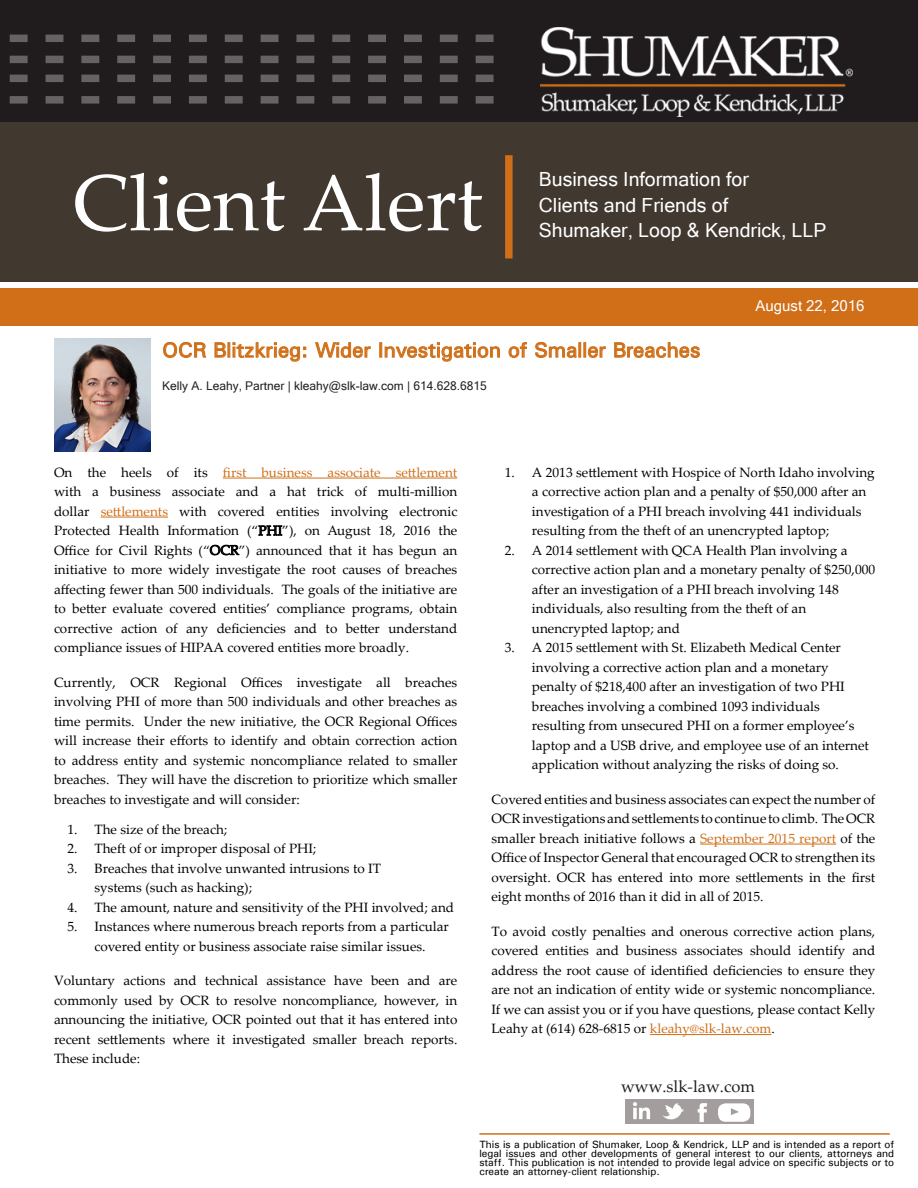
<style>
.page{position:relative;width:918px;height:1188px;background:#fff}
.page>*{position:absolute;margin:0;border:0;box-sizing:border-box;transform-origin:0 0}
.t1{font:79.5px "Palatino Linotype";color:#fff}
.t2{font:21px "Univers";color:#d06f18}
.t3{font:19.5px "Microsoft Sans Serif";color:#fff}
.t4{font:16.5px "Palatino Linotype";color:#231f20}
.t5{font:15px "Microsoft Sans Serif";color:#fff}
.t6{font:13.5px/19.5px "Palatino Linotype";color:#000;text-align:justify}
.t7{font:12px "Microsoft Sans Serif";color:#231f20}
.t8{font:10.5px/9px "Univers";color:#000;text-align:justify}
.s1{color:#d06f18}
</style>
<div class="page">
<div style="left:0;top:0;width:918px;height:130px;background:#201c1d"></div>
<div style="left:0;top:122px;width:918px;height:160px;background:#413830"></div>
<img style="left:540px;top:27px;width:312px;height:90px">
<svg style="left:10px;top:35px;width:484px;height:7px"></svg>
<svg style="left:10px;top:56px;width:484px;height:7px"></svg>
<svg style="left:10px;top:75px;width:484px;height:7px"></svg>
<svg style="left:10px;top:96px;width:484px;height:8px"></svg>
<svg style="left:163px;top:342px;width:44px;height:16px"></svg>
<svg style="left:214px;top:342px;width:92px;height:20px"></svg>
<svg style="left:315px;top:342px;width:56px;height:16px"></svg>
<svg style="left:384px;top:342px;width:116px;height:20px"></svg>
<svg style="left:508px;top:342px;width:19px;height:16px"></svg>
<svg style="left:535px;top:342px;width:42px;height:16px"></svg>
<div style="left:578px;top:342px;width:3px;height:16px;border:1px solid #d06f18"></div>
<div style="left:583px;top:342px;width:3px;height:16px;border:1px solid #d06f18"></div>
<svg style="left:588px;top:346px;width:18px;height:12px"></svg>
<svg style="left:614px;top:342px;width:86px;height:16px"></svg>
<div style="left:0;top:289px;width:918px;height:37px;background:#d06f18"></div>
<hr style="left:223px;top:478px;width:234px;height:1px;background:#d06f18">
<hr style="left:101px;top:517px;width:67px;height:1px;background:#d06f18">
<svg style="left:258px;top:525px;width:25px;height:11px"></svg>
<svg style="left:209px;top:544px;width:31px;height:12px"></svg>
<hr style="left:700px;top:844px;width:136px;height:1px;background:#d06f18">
<hr style="left:650px;top:1034px;width:121px;height:1px;background:#d06f18">
<img style="left:54px;top:338px;width:96px;height:113px">
<div style="left:505px;top:155px;width:8px;height:103px;background:#d06f18"></div>
<hr style="left:479px;top:1133px;width:411px;height:2px;background:#d06f18">
<div style="left:625px;top:1100px;width:128px;height:24px;background:#a39d9d"></div>
<img style="left:633px;top:1102px;width:17px;height:18px">
<img style="left:662px;top:1103px;width:22px;height:17px">
<img style="left:697px;top:1103px;width:10px;height:20px">
<div style="left:718px;top:1103px;width:32px;height:19px;background:#fff;border-radius:8px"></div>
<svg style="left:731px;top:1108px;width:8px;height:7px"></svg>
<p class="t1" style="left:72px;top:147px;width:412px">Client Alert</p>
<p class="t3" style="left:539px;top:167px;width:212px">Business Information for</p>
<p class="t3" style="left:539px;top:192px;width:191px">Clients and Friends of</p>
<p class="t3" style="left:539px;top:218px;width:289px">Shumaker, Loop &amp; Kendrick, LLP</p>
<p class="t5" style="left:756px;top:296px;width:110px">August 22, 2016</p>
<p class="t2" style="left:162px;top:337px;width:540px">OCR Blitzkrieg: Wider Investigation of Smaller Breaches</p>
<p class="t7" style="left:162px;top:378px;width:326px">Kelly A. Leahy, Partner | kleahy@slk-law.com | 614.628.6815</p>
<p class="t6" style="left:54px;top:462px;width:405px">On the heels of its <span class="s1">first business associate settlement </span>with a business associate and a hat trick of multi-million dollar <span class="s1">settlements</span> with covered entities involving electronic Protected Health Information (“PHI”), on August 18, 2016 the Office for Civil Rights (“OCR”) announced that it has begun an initiative to more widely investigate the root causes of breaches affecting fewer than 500 individuals. The goals of the initiative are to better evaluate covered entities’ compliance programs, obtain corrective action of any deficiencies and to better understand compliance issues of HIPAA covered entities more broadly.</p>
<p class="t6" style="left:54px;top:672px;width:405px">Currently, OCR Regional Offices investigate all breaches involving PHI of more than 500 individuals and other breaches as time permits. Under the new initiative, the OCR Regional Offices will increase their efforts to identify and obtain correction action to address entity and systemic noncompliance related to smaller breaches. They will have the discretion to prioritize which smaller breaches to investigate and will consider:</p>
<p class="t6" style="left:68px;top:819px;width:161px">1. The size of the breach;</p>
<p class="t6" style="left:68px;top:838px;width:250px">2. Theft of or improper disposal of PHI;</p>
<p class="t6" style="left:94px;top:858px;width:288px;text-indent:-27px">3. Breaches that involve unwanted intrusions to IT systems (such as hacking);</p>
<p class="t6" style="left:68px;top:897px;width:388px">4. The amount, nature and sensitivity of the PHI involved; and</p>
<p class="t6" style="left:68px;top:916px;width:383px;text-align:center">5. Instances where numerous breach reports from a particular covered entity or business associate raise similar issues.</p>
<p class="t6" style="left:54px;top:970px;width:405px">Voluntary actions and technical assistance have been and are commonly used by OCR to resolve noncompliance, however, in announcing the initiative, OCR pointed out that it has entered into recent settlements where it investigated smaller breach reports.<br>These include:</p>
<p class="t6" style="left:532px;top:462px;width:344px;text-align:left;text-indent:-27px">1. A 2013 settlement with Hospice of North Idaho involving a corrective action plan and a penalty of $50,000 after an investigation of a PHI breach involving 441 individuals resulting from the theft of an unencrypted laptop;</p>
<p class="t6" style="left:532px;top:540px;width:345px;text-align:left;text-indent:-27px">2. A 2014 settlement with QCA Health Plan involving a corrective action plan and a monetary penalty of $250,000 after an investigation of a PHI breach involving 148 individuals, also resulting from the theft of an unencrypted laptop; and</p>
<p class="t6" style="left:532px;top:637px;width:338px;text-align:left;text-indent:-27px">3. A 2015 settlement with St. Elizabeth Medical Center involving a corrective action plan and a monetary penalty of $218,400 after an investigation of two PHI breaches involving a combined 1093 individuals resulting from unsecured PHI on a former employee’s laptop and a USB drive, and employee use of an internet application without analyzing the risks of doing so.</p>
<p class="t6" style="left:491px;top:789px;width:385px">Covered entities and business associates can expect the number of OCR investigations and settlements to continue to climb. The OCR smaller breach initiative follows a <span class="s1">September 2015 report</span> of the Office of Inspector General that encouraged OCR to strengthen its oversight. OCR has entered into more settlements in the first eight months of 2016 than it did in all of 2015.</p>
<p class="t6" style="left:491px;top:921px;width:385px">To avoid costly penalties and onerous corrective action plans, covered entities and business associates should identify and address the root cause of identified deficiencies to ensure they are not an indication of entity wide or systemic noncompliance.<br>If we can assist you or if you have questions, please contact Kelly Leahy at (614) 628-6815 or <span class="s1">kleahy@slk-law.com</span>.</p>
<p class="t4" style="left:621px;top:1074px;width:135px">www.slk-law.com</p>
<p class="t8" style="left:479px;top:1140px;width:416px">This is a publication of Shumaker, Loop &amp; Kendrick, LLP and is intended as a report of legal issues and other developments of general interest to our clients, attorneys and staff. This publication is not intended to provide legal advice on specific subjects or to create an attorney-client relationship.</p>
</div>
